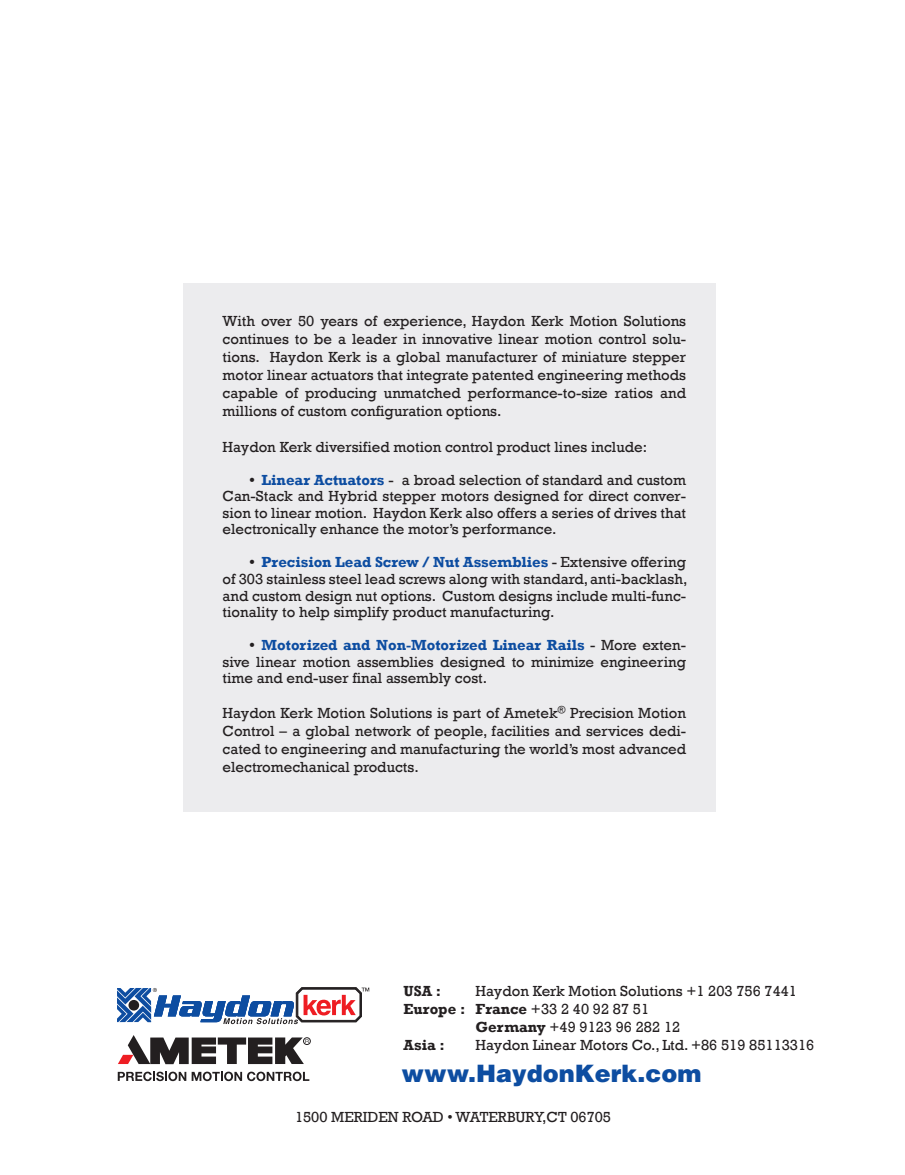
<style>
.page{position:relative;width:905px;height:1175px;background:#fff}
.page>*{position:absolute;margin:0;border:0;box-sizing:border-box;transform-origin:0 0}
.t1{font:900 24px "Helvetica";color:#0d4da1}
.t2{font:15px/18px "Rockwell";color:#231f20;text-align:justify}
.t3{font:700 15px "Rockwell";color:#231f20}
.s1{font-weight:700}
.s2{font-weight:700;color:#0d4da1}
.s3{font-weight:400}
</style>
<div class="page">
<div style="left:184px;top:284px;width:532px;height:528px;background:#ececee"></div>
<svg style="left:117px;top:987px;width:252px;height:37px"></svg>
<svg style="left:118px;top:1071px;width:68px;height:10px"></svg>
<svg style="left:192px;top:1071px;width:117px;height:10px"></svg>
<div style="left:303px;top:1037px;width:7px;height:7px;border:1px solid #231f20;border-radius:50%"></div>
<svg style="left:118px;top:1035px;width:191px;height:29px"></svg>
<p class="t2" style="left:222px;top:312px;width:465px">With over 50 years of experience, Haydon Kerk Motion Solutions continues to be a leader in innovative linear motion control solu&shy;tions. Haydon Kerk is a global manufacturer of miniature stepper motor linear actuators that integrate patented engineering methods capable of producing unmatched performance-to-size ratios and millions of custom configuration options.</p>
<p class="t2" style="left:222px;top:438px;width:426px">Haydon Kerk diversified motion control product lines include:</p>
<p class="t2" style="left:222px;top:472px;width:465px;line-height:16.5px;text-indent:27px"><span class="s1">•</span> <span class="s2">Linear Actuators</span> - a broad selection of standard and custom Can-Stack and Hybrid stepper motors designed for direct conver&shy;sion to linear motion. Haydon Kerk also offers a series of drives that electronically enhance the motor’s performance.</p>
<p class="t2" style="left:222px;top:554px;width:466px;line-height:16.5px;text-indent:27px"><span class="s1">•</span> <span class="s2">Precision Lead Screw / Nut Assemblies</span> - Extensive offering of 303 stainless steel lead screws along with standard, anti-backlash, and custom design nut options. Custom designs include multi-func&shy;tionality to help simplify product manufacturing.</p>
<p class="t2" style="left:222px;top:637px;width:465px;line-height:16.5px;text-indent:27px"><span class="s1">•</span> <span class="s2">Motorized and Non-Motorized Linear Rails</span> - More exten&shy;sive linear motion assemblies designed to minimize engineering time and end-user final assembly cost.</p>
<p class="t2" style="left:222px;top:703px;width:465px">Haydon Kerk Motion Solutions is part of Ametek<sup>®</sup> Precision Motion Control – a global network of people, facilities and services dedi&shy;cated to engineering and manufacturing the world’s most advanced electromechanical products.</p>
<p class="t3" style="left:403px;top:982px;width:39px">USA :</p>
<p class="t2" style="left:475px;top:982px;width:323px">Haydon Kerk Motion Solutions +1 203 756 7441</p>
<p class="t3" style="left:403px;top:1000px;width:247px">Europe : France <span class="s3">+33 2 40 92 87 51</span></p>
<p class="t2" style="left:475px;top:1018px;width:206px"><span class="s1">Germany</span> +49 9123 96 282 12</p>
<p class="t3" style="left:403px;top:1036px;width:43px">Asia :</p>
<p class="t2" style="left:475px;top:1036px;width:340px">Haydon Linear Motors Co., Ltd. +86 519 85113316</p>
<h1 class="t1" style="left:401px;top:1057px;width:301px">www.HaydonKerk.com</h1>
<p class="t2" style="left:295px;top:1108px;width:317px">1500 MERIDEN ROAD • WATERBURY,CT 06705</p>
</div>
